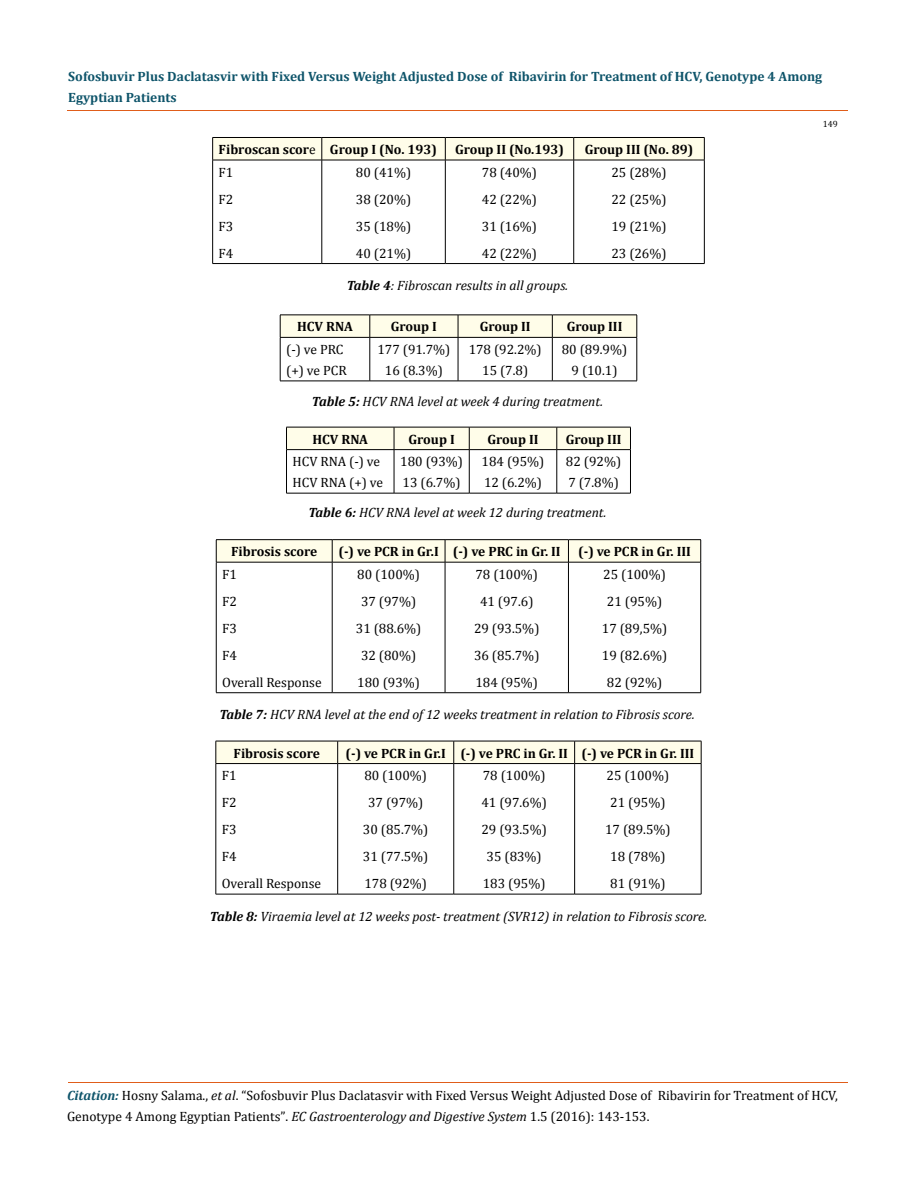
<style>
.page{position:relative;width:917px;height:1190px;background:#fff}
.page>*{position:absolute;margin:0;border:0;box-sizing:border-box;transform-origin:0 0}
.t1{font:13.5px/27px "Cambria";color:#000;text-align:center}
.t2{font:italic 13.5px "Cambria";color:#000}
.t3{font:700 13.5px "Cambria";color:#000}
.t4{font:700 13.5px/21px "Cambria";color:#0e546a}
.t5{font:9px "Cambria";color:#000}
.s1{font-weight:400}
.s2{font-weight:700}
.s3{font-weight:700;font-style:italic;color:#0e546a}
.s4{font-style:italic}
.s5{font-size:13.35px}
</style>
<div class="page">
<svg style="left:212px;top:137px;width:493px;height:23px;background:#ecead7"></svg>
<hr style="left:212px;top:160px;width:110px;height:1px;background:#000">
<hr style="left:212px;top:160px;width:1px;height:103px;background:#000">
<hr style="left:322px;top:160px;width:123px;height:1px;background:#000">
<hr style="left:321px;top:160px;width:1px;height:103px;background:#000">
<hr style="left:445px;top:160px;width:128px;height:1px;background:#000">
<hr style="left:445px;top:160px;width:1px;height:103px;background:#000">
<hr style="left:573px;top:160px;width:131px;height:1px;background:#000">
<hr style="left:573px;top:160px;width:1px;height:103px;background:#000">
<hr style="left:704px;top:160px;width:1px;height:103px;background:#000">
<hr style="left:212px;top:263px;width:110px;height:1px;background:#000">
<hr style="left:322px;top:263px;width:123px;height:1px;background:#000">
<hr style="left:445px;top:263px;width:128px;height:1px;background:#000">
<hr style="left:573px;top:263px;width:131px;height:1px;background:#000">
<hr style="left:280px;top:314px;width:90px;height:1px;background:#000">
<hr style="left:370px;top:314px;width:88px;height:1px;background:#000">
<hr style="left:458px;top:314px;width:94px;height:1px;background:#000">
<hr style="left:552px;top:314px;width:85px;height:1px;background:#000">
<svg style="left:280px;top:315px;width:357px;height:22px;background:#f6f4e0"></svg>
<hr style="left:280px;top:337px;width:90px;height:1px;background:#000">
<hr style="left:280px;top:337px;width:1px;height:44px;background:#000">
<hr style="left:370px;top:337px;width:88px;height:1px;background:#000">
<hr style="left:369px;top:337px;width:1px;height:44px;background:#000">
<hr style="left:458px;top:337px;width:94px;height:1px;background:#000">
<hr style="left:458px;top:337px;width:1px;height:44px;background:#000">
<hr style="left:552px;top:337px;width:85px;height:1px;background:#000">
<hr style="left:552px;top:337px;width:1px;height:44px;background:#000">
<hr style="left:636px;top:337px;width:1px;height:44px;background:#000">
<hr style="left:280px;top:380px;width:90px;height:1px;background:#000">
<hr style="left:370px;top:380px;width:88px;height:1px;background:#000">
<hr style="left:458px;top:380px;width:94px;height:1px;background:#000">
<hr style="left:552px;top:380px;width:85px;height:1px;background:#000">
<div style="left:286px;top:427px;width:345px;height:22px;background:#fffde9"></div>
<hr style="left:286px;top:449px;width:108px;height:1px;background:#000">
<hr style="left:286px;top:450px;width:1px;height:43px;background:#000">
<hr style="left:394px;top:449px;width:75px;height:1px;background:#000">
<hr style="left:394px;top:450px;width:1px;height:43px;background:#000">
<hr style="left:469px;top:449px;width:87px;height:1px;background:#000">
<hr style="left:469px;top:450px;width:1px;height:43px;background:#000">
<hr style="left:556px;top:449px;width:74px;height:1px;background:#000">
<hr style="left:556px;top:450px;width:1px;height:43px;background:#000">
<hr style="left:630px;top:450px;width:1px;height:43px;background:#000">
<hr style="left:286px;top:493px;width:108px;height:1px;background:#000">
<hr style="left:394px;top:493px;width:75px;height:1px;background:#000">
<hr style="left:469px;top:493px;width:87px;height:1px;background:#000">
<hr style="left:556px;top:493px;width:74px;height:1px;background:#000">
<svg style="left:216px;top:539px;width:485px;height:23px;background:#edecd9"></svg>
<hr style="left:216px;top:562px;width:116px;height:1px;background:#000">
<hr style="left:216px;top:562px;width:1px;height:130px;background:#000">
<hr style="left:332px;top:562px;width:113px;height:1px;background:#000">
<hr style="left:332px;top:562px;width:1px;height:130px;background:#000">
<hr style="left:445px;top:562px;width:123px;height:1px;background:#000">
<hr style="left:445px;top:562px;width:1px;height:130px;background:#000">
<hr style="left:568px;top:562px;width:133px;height:1px;background:#000">
<hr style="left:568px;top:562px;width:1px;height:130px;background:#000">
<hr style="left:700px;top:562px;width:1px;height:130px;background:#000">
<hr style="left:216px;top:692px;width:116px;height:1px;background:#000">
<hr style="left:332px;top:692px;width:113px;height:1px;background:#000">
<hr style="left:445px;top:692px;width:123px;height:1px;background:#000">
<hr style="left:568px;top:692px;width:133px;height:1px;background:#000">
<hr style="left:216px;top:740px;width:122px;height:1px;background:#000">
<hr style="left:338px;top:740px;width:116px;height:1px;background:#000">
<hr style="left:454px;top:740px;width:120px;height:1px;background:#000">
<hr style="left:574px;top:740px;width:127px;height:1px;background:#000">
<div style="left:215px;top:741px;width:487px;height:22px;background:#fffde9"></div>
<hr style="left:216px;top:763px;width:122px;height:1px;background:#000">
<hr style="left:215px;top:763px;width:1px;height:131px;background:#000">
<hr style="left:338px;top:763px;width:116px;height:1px;background:#000">
<hr style="left:337px;top:763px;width:1px;height:131px;background:#000">
<hr style="left:454px;top:763px;width:120px;height:1px;background:#000">
<hr style="left:453px;top:763px;width:1px;height:131px;background:#000">
<hr style="left:574px;top:763px;width:127px;height:1px;background:#000">
<hr style="left:574px;top:763px;width:1px;height:131px;background:#000">
<hr style="left:701px;top:763px;width:1px;height:131px;background:#000">
<hr style="left:216px;top:893px;width:122px;height:1px;background:#000">
<hr style="left:338px;top:893px;width:116px;height:1px;background:#000">
<hr style="left:454px;top:893px;width:120px;height:1px;background:#000">
<hr style="left:574px;top:893px;width:127px;height:1px;background:#000">
<hr style="left:68px;top:1081px;width:779px;height:1px;background:#e05d1a">
<hr style="left:67px;top:110px;width:781px;height:1px;background:#e05d1a">
<p class="t4" style="left:68px;top:65px;width:755px">Sofosbuvir Plus Daclatasvir with Fixed Versus Weight Adjusted Dose of Ribavirin for Treatment of HCV, Genotype 4 Among<br>Egyptian Patients</p>
<p class="t3" style="left:219px;top:140px;width:220px">Fibroscan scor<span class="s1">e</span> Group I (No. 193)</p>
<p class="t3" style="left:455px;top:140px;width:110px">Group II (No.193)</p>
<p class="t3" style="left:584px;top:140px;width:110px">Group III (No. 89)</p>
<p class="t1" style="left:219px;top:158px;width:16px;text-align:justify">F1<br>F2<br>F3<br>F4</p>
<p class="t1" style="left:356px;top:158px;width:57px;text-align:justify">80 (41%)<br>38 (20%)<br>35 (18%)<br>40 (21%)</p>
<p class="t1" style="left:482px;top:158px;width:57px;text-align:justify">78 (40%)<br>42 (22%)<br>31 (16%)<br>42 (22%)</p>
<p class="t1" style="left:611px;top:158px;width:57px;text-align:justify">25 (28%)<br>22 (25%)<br>19 (21%)<br>23 (26%)</p>
<p class="t2" style="left:347px;top:275px;width:223px"><span class="s2">Table 4</span>: Fibroscan results in all groups.</p>
<p class="t3" style="left:297px;top:317px;width:57px">HCV RNA</p>
<p class="t3" style="left:391px;top:317px;width:48px">Group I</p>
<p class="t3" style="left:479px;top:317px;width:52px">Group II</p>
<p class="t3" style="left:566px;top:317px;width:57px">Group III</p>
<p class="t1" style="left:286px;top:339px;width:62px;line-height:21px;text-align:left">(-) ve PRC (+) ve PCR</p>
<p class="t1" style="left:377px;top:339px;width:74px;line-height:21px">177 (91.7%)<br>16 (8.3%)</p>
<p class="t1" style="left:468px;top:339px;width:74px;line-height:21px">178 (92.2%)<br>15 (7.8)</p>
<p class="t1" style="left:562px;top:339px;width:67px;line-height:21px">80 (89.9%)<br>9 (10.1)</p>
<p class="t2" style="left:312px;top:392px;width:292px"><span class="s2">Table 5:</span> HCV RNA level at week 4 during treatment.</p>
<p class="t3" style="left:312px;top:429px;width:57px">HCV RNA</p>
<p class="t3" style="left:408px;top:429px;width:48px">Group I</p>
<p class="t3" style="left:487px;top:429px;width:52px">Group II</p>
<p class="t3" style="left:565px;top:429px;width:57px">Group III</p>
<p class="t1" style="left:292px;top:451px;width:92px;line-height:21px;text-align:left">HCV RNA (-) ve<br>HCV RNA (+) ve</p>
<p class="t1" style="left:400px;top:451px;width:64px;line-height:21px;text-align:left">180 (93%)<br>13 (6.7%)</p>
<p class="t1" style="left:481px;top:451px;width:64px;line-height:21px;text-align:left">184 (95%)<br>12 (6.2%)</p>
<p class="t1" style="left:566px;top:451px;width:57px;line-height:21px;text-align:left">82 (92%)<br>7 (7.8%)</p>
<p class="t2" style="left:308px;top:503px;width:300px"><span class="s2">Table 6:</span> HCV RNA level at week 12 during treatment.</p>
<p class="t3" style="left:231px;top:542px;width:88px">Fibrosis score</p>
<p class="t3" style="left:338px;top:542px;width:223px">(-) ve PCR in Gr.I (-) ve PRC in Gr. II</p>
<p class="t3" style="left:578px;top:542px;width:114px">(-) ve PCR in Gr. III</p>
<p class="t1" style="left:222px;top:560px;width:101px;text-align:left">F1<br>F2<br>F3<br>F4<br>Overall Response</p>
<p class="t1" style="left:356px;top:560px;width:67px">80 (100%)<br>37 (97%)<br>31 (88.6%)<br>32 (80%)<br>180 (93%)</p>
<p class="t1" style="left:474px;top:560px;width:67px">78 (100%)<br>41 (97.6)<br>29 (93.5%)<br>36 (85.7%)<br>184 (95%)</p>
<p class="t1" style="left:602px;top:560px;width:67px">25 (100%)<br>21 (95%)<br>17 (89,5%)<br>19 (82.6%)<br>82 (92%)</p>
<p class="t2" style="left:219px;top:705px;width:477px"><span class="s2">Table 7:</span> HCV RNA level at the end of 12 weeks treatment in relation to Fibrosis score.</p>
<p class="t3" style="left:233px;top:743px;width:88px">Fibrosis score</p>
<p class="t3" style="left:345px;top:743px;width:350px">(-) ve PCR in Gr.I (-) ve PRC in Gr. II (-) ve PCR in Gr. III</p>
<p class="t1" style="left:222px;top:762px;width:101px;text-align:left">F1<br>F2<br>F3<br>F4<br>Overall Response</p>
<p class="t1" style="left:363px;top:762px;width:67px">80 (100%)<br>37 (97%)<br>30 (85.7%)<br>31 (77.5%)<br>178 (92%)</p>
<p class="t1" style="left:481px;top:762px;width:67px">78 (100%)<br>41 (97.6%)<br>29 (93.5%)<br>35 (83%)<br>183 (95%)</p>
<p class="t1" style="left:605px;top:762px;width:67px">25 (100%)<br>21 (95%)<br>17 (89.5%)<br>18 (78%)<br>81 (91%)</p>
<p class="t2" style="left:210px;top:907px;width:499px"><span class="s2">Table 8:</span> Viraemia level at 12 weeks post- treatment (SVR12) in relation to Fibrosis score.</p>
<p class="t5" style="left:822px;top:118px;width:16px">149</p>
<p class="t1" style="left:67px;top:1084px;width:772px;line-height:21px;text-align:left"><span class="s3">Citation:</span> Hosny Salama., <span class="s4">et al</span>. “Sofosbuvir Plus Daclatasvir with Fixed Versus Weight Adjusted Dose of Ribavirin for Treatment of HCV,<br>Genotype 4 Among Egyptian Patients”<span class="s5">.</span> <span class="s4">EC Gastroenterology and Digestive System</span> <span class="s5">1</span>.5 (2016): 143-153.</p>
</div>
